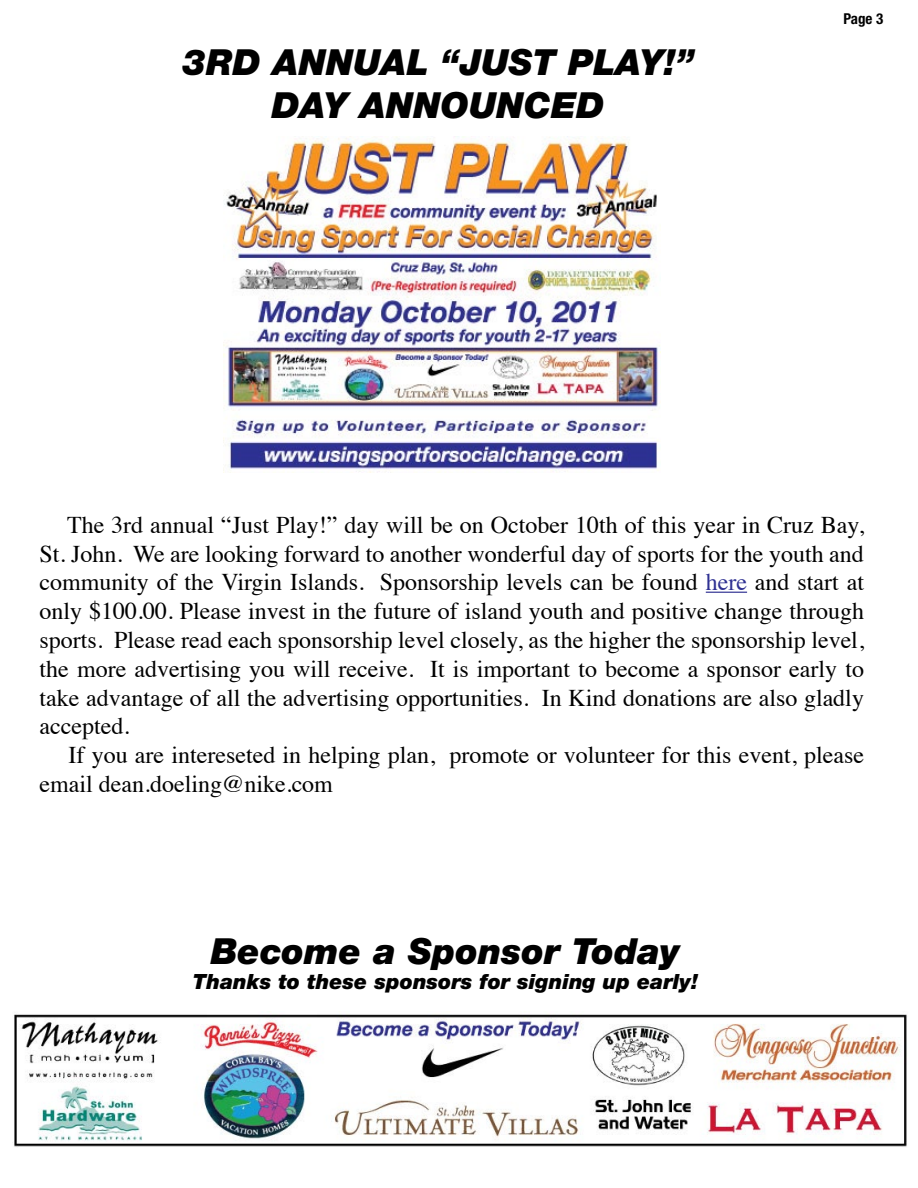
<style>
.page{position:relative;width:918px;height:1188px;background:#fff}
.page>*{position:absolute;margin:0;border:0;box-sizing:border-box;transform-origin:0 0}
.t1{font:italic 900 36px/43.2px "Helvetica Neue";color:#000;text-align:center}
.t2{font:24px/28.8px "Times";color:#000;text-align:justify}
.t3{font:italic 900 21px "Helvetica Neue";color:#000}
.t4{font:700 condensed 15px "Helvetica Neue";color:#000}
.s1{color:#2e3092}
</style>
<div class="page">
<img style="left:223px;top:137px;width:438px;height:336px">
<hr style="left:706px;top:592px;width:41px;height:1px;background:#2e3092">
<img style="left:14px;top:1014px;width:893px;height:133px">
<h1 class="t1" style="left:182px;top:40px;width:514px">3RD ANNUAL “JUST PLAY!”<br>DAY ANNOUNCED</h1>
<p class="t4" style="left:843px;top:10px;width:41px">Page 3</p>
<p class="t2" style="left:40px;top:508px;width:826px;text-indent:27px">The 3rd annual “Just Play!” day will be on October 10th of this year in Cruz Bay, St. John. We are looking forward to another wonderful day of sports for the youth and community of the Virgin Islands. Sponsorship levels can be found <span class="s1">here</span> and start at only $100.00. Please invest in the future of island youth and positive change through sports. Please read each sponsorship level closely, as the higher the sponsorship level, the more advertising you will receive. It is important to become a sponsor early to take advantage of all the advertising opportunities. In Kind donations are also gladly accepted.</p>
<p class="t2" style="left:40px;top:739px;width:826px;text-indent:29px">If you are intereseted in helping plan, promote or volunteer for this event, please email dean.doeling@nike.com</p>
<h1 class="t1" style="left:211px;top:929px;width:471px">Become a Sponsor Today</h1>
<p class="t3" style="left:193px;top:969px;width:507px">Thanks to these sponsors for signing up early!</p>
</div>
